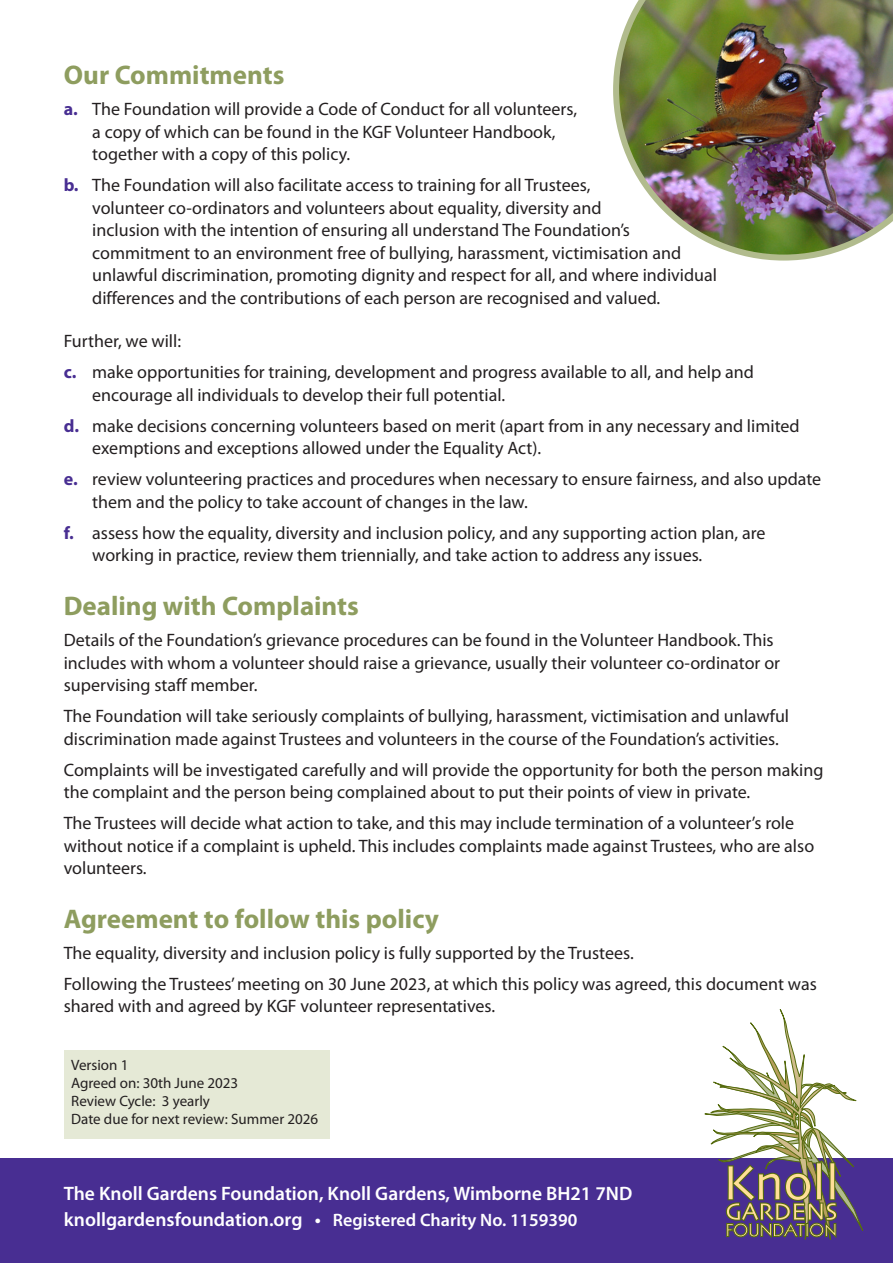
<style>
.page{position:relative;width:893px;height:1263px;background:#fff}
.page>*{position:absolute;margin:0;border:0;box-sizing:border-box;transform-origin:0 0}
.Sub_head{font:700 27px "Myriad Pro";color:#8e9d5f}
.Body_text{font:600 19.5px "Myriad Pro";color:#fff}
.Body_text-2{font:18px/22.5px "Myriad Pro";color:#231f20}
.Body_text-3{font:15px "Myriad Pro";color:#231f20}
.s1{font-weight:700;color:#482e92}
.s2{font-size:18px}
</style>
<div class="page">
<div style="left:64px;top:1050px;width:266px;height:88px;background:#e5e9d6"></div>
<div style="left:0;top:1158px;width:893px;height:105px;background:#482e92"></div>
<svg style="left:704px;top:1009px;width:159px;height:231px"></svg>
<img style="left:613px;top:0;width:280px;height:261px">
<p class="Sub_head" style="left:64px;top:57px;width:222px">Our Commitments</p>
<p class="Body_text-2" style="left:92px;top:97px;width:486px;text-indent:-28px"><span class="s1">a.</span> The Foundation will provide a Code of Conduct for all volunteers, a copy of which can be found in the KGF Volunteer Handbook, together with a copy of this policy.</p>
<p class="Body_text-2" style="left:92px;top:173px;width:626px;text-indent:-28px"><span class="s1">b.</span> The Foundation will also facilitate access to training for all Trustees,<br>volunteer co-ordinators and volunteers about equality, diversity and<br>inclusion with the intention of ensuring all understand The Foundation’s commitment to an environment free of bullying, harassment, victimisation and unlawful discrimination, promoting dignity and respect for all, and where individual differences and the contributions of each person are recognised and valued.</p>
<p class="Body_text-2" style="left:64px;top:330px;width:119px">Further, we will:</p>
<p class="Body_text-2" style="left:92px;top:361px;width:663px;text-indent:-28px"><span class="s1">c.</span> make opportunities for training, development and progress available to all, and help and encourage all individuals to develop their full potential.</p>
<p class="Body_text-2" style="left:92px;top:414px;width:709px;text-indent:-28px"><span class="s1">d.</span> make decisions concerning volunteers based on merit (apart from in any necessary and limited exemptions and exceptions allowed under the Equality Act).</p>
<p class="Body_text-2" style="left:92px;top:468px;width:730px;text-indent:-28px"><span class="s1">e.</span> review volunteering practices and procedures when necessary to ensure fairness, and also update them and the policy to take account of changes in the law.</p>
<p class="Body_text-2" style="left:92px;top:521px;width:675px;text-indent:-28px"><span class="s1">f.</span> assess how the equality, diversity and inclusion policy, and any supporting action plan, are working in practice, review them triennially, and take action to address any issues.</p>
<p class="Sub_head" style="left:64px;top:588px;width:297px">Dealing with Complaints</p>
<p class="Body_text-2" style="left:64px;top:628px;width:718px">Details of the Foundation’s grievance procedures can be found in the Volunteer Handbook. This includes with whom a volunteer should raise a grievance, usually their volunteer co-ordinator or supervising staff member.</p>
<p class="Body_text-2" style="left:64px;top:704px;width:727px">The Foundation will take seriously complaints of bullying, harassment, victimisation and unlawful discrimination made against Trustees and volunteers in the course of the Foundation’s activities.</p>
<p class="Body_text-2" style="left:64px;top:758px;width:761px">Complaints will be investigated carefully and will provide the opportunity for both the person making the complaint and the person being complained about to put their points of view in private.</p>
<p class="Body_text-2" style="left:64px;top:811px;width:752px">The Trustees will decide what action to take, and this may include termination of a volunteer’s role without notice if a complaint is upheld. This includes complaints made against Trustees, who are also volunteers.</p>
<p class="Sub_head" style="left:64px;top:901px;width:377px">Agreement to follow this policy</p>
<p class="Body_text-2" style="left:64px;top:941px;width:571px">The equality, diversity and inclusion policy is fully supported by the Trustees.</p>
<p class="Body_text-2" style="left:64px;top:972px;width:754px">Following the Trustees’ meeting on 30 June 2023, at which this policy was agreed, this document was shared with and agreed by KGF volunteer representatives.</p>
<p class="Body_text-3" style="left:71px;top:1055px;width:59px">Version 1</p>
<p class="Body_text-3" style="left:71px;top:1073px;width:169px">Agreed on: 30th June 2023</p>
<p class="Body_text-3" style="left:71px;top:1091px;width:140px">Review Cycle: 3 yearly</p>
<p class="Body_text-3" style="left:71px;top:1109px;width:248px">Date due for next review: Summer 2026</p>
<p class="Body_text" style="left:64px;top:1181px;width:570px">The Knoll Gardens Foundation, Knoll Gardens, Wimborne BH21 7ND</p>
<p class="Body_text" style="left:64px;top:1207px;width:515px">knollgardensfoundation.org • <span class="s2">Registered Charity No. 1159390</span></p>
</div>
